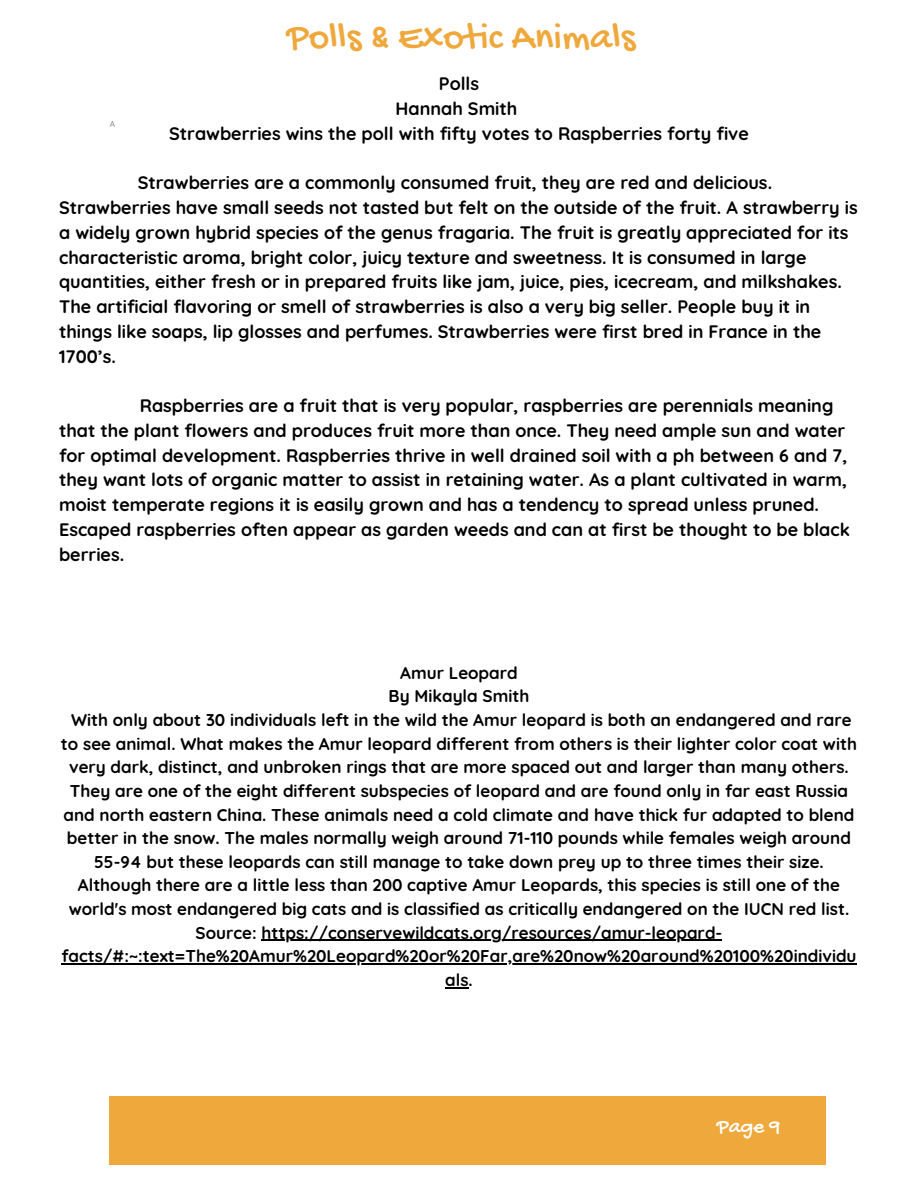
<style>
.page{position:relative;width:918px;height:1188px;background:#fff}
.page>*{position:absolute;margin:0;border:0;box-sizing:border-box;transform-origin:0 0}
.t1{font:39.45px "Gochi Hand";color:#eea83c}
.t2{font:21.75px "Gochi Hand";color:#fff}
.t3{font:700 18px/24.8px "Quicksand";color:#000}
.t4{font:700 16.95px/23.7px "Quicksand";color:#000;text-align:center}
.t5{font:8.4px "Quicksand";color:#67645e}
</style>
<div class="page">
<hr style="left:262px;top:940px;width:460px;height:1px;background:#000">
<hr style="left:61px;top:963px;width:796px;height:2px;background:#000">
<svg style="left:445px;top:987px;width:24px;height:1px"></svg>
<div style="left:782px;top:1096px;width:44px;height:69px;background:#eea83c"></div>
<div style="left:154px;top:1096px;width:628px;height:69px;background:#eea83c"></div>
<div style="left:109px;top:1096px;width:45px;height:69px;background:#eea83c"></div>
<p class="t1" style="left:287px;top:16px;width:350px">Polls &amp; Exotic Animals</p>
<p class="t3" style="left:439px;top:71px;width:42px">Polls</p>
<p class="t3" style="left:396px;top:96px;width:123px">Hannah Smith</p>
<p class="t3" style="left:169px;top:121px;width:581px">Strawberries wins the poll with fifty votes to Raspberries forty five</p>
<p class="t3" style="left:59px;top:170px;width:800px;text-indent:79px">Strawberries are a commonly consumed fruit, they are red and delicious.<br>Strawberries have small seeds not tasted but felt on the outside of the fruit. A strawberry is a widely grown hybrid species of the genus fragaria. The fruit is greatly appreciated for its characteristic aroma, bright color, juicy texture and sweetness. It is consumed in large quantities, either fresh or in prepared fruits like jam, juice, pies, icecream, and milkshakes.<br>The artificial flavoring or smell of strawberries is also a very big seller. People buy it in things like soaps, lip glosses and perfumes. Strawberries were first bred in France in the 1700’s.</p>
<p class="t3" style="left:59px;top:393px;width:792px;text-indent:81px">Raspberries are a fruit that is very popular, raspberries are perennials meaning that the plant flowers and produces fruit more than once. They need ample sun and water for optimal development. Raspberries thrive in well drained soil with a ph between 6 and 7, they want lots of organic matter to assist in retaining water. As a plant cultivated in warm, moist temperate regions it is easily grown and has a tendency to spread unless pruned.<br>Escaped raspberries often appear as garden weeds and can at first be thought to be black berries.</p>
<p class="t5" style="left:110px;top:118px;width:7px">A</p>
<p class="t4" style="left:400px;top:661px;width:119px">Amur Leopard</p>
<p class="t4" style="left:389px;top:684px;width:142px">By Mikayla Smith</p>
<p class="t4" style="left:61px;top:708px;width:797px">With only about 30 individuals left in the wild the Amur leopard is both an endangered and rare to see animal. What makes the Amur leopard different from others is their lighter color coat with very dark, distinct, and unbroken rings that are more spaced out and larger than many others.<br>They are one of the eight different subspecies of leopard and are found only in far east Russia and north eastern China. These animals need a cold climate and have thick fur adapted to blend better in the snow. The males normally weigh around 71-110 pounds while females weigh around 55-94 but these leopards can still manage to take down prey up to three times their size.<br>Although there are a little less than 200 captive Amur Leopards, this species is still one of the world's most endangered big cats and is classified as critically endangered on the IUCN red list.</p>
<p class="t4" style="left:61px;top:920px;width:797px">Source: https://conservewildcats.org/resources/amur-leopard&shy;facts/#:~:text=The%20Amur%20Leopard%20or%20Far,are%20now%20around%20100%20individu als.</p>
<p class="t2" style="left:717px;top:1115px;width:65px">Page 9</p>
</div>
